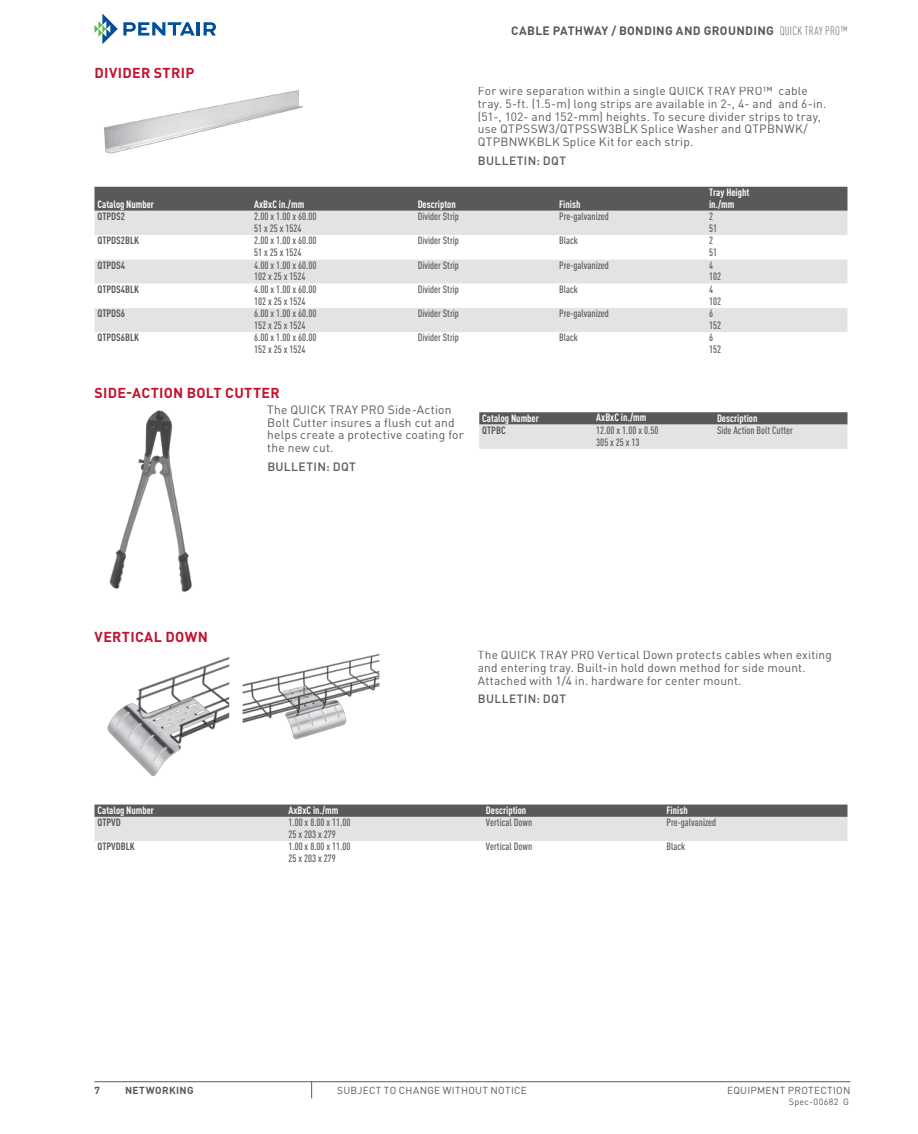
<style>
.page{position:relative;width:918px;height:1134px;background:#fff}
.page>*{position:absolute;margin:0;border:0;box-sizing:border-box;transform-origin:0 0}
.t1{font:700 14.25px "DIN Pro";letter-spacing:.02em;color:#c41230}
.t2{font:12px/12.6px "DIN Pro";letter-spacing:.015em;color:#58595b}
.t3{font:700 12px "DIN Pro";letter-spacing:.025em;color:#58595b}
.t4{font:500 12px "DIN Pro";letter-spacing:.03em;color:#58595b}
.t5{font:500 condensed 10.5px/12px "DIN Pro";color:#58595b}
.t6{font:700 condensed 10.5px/12px "DIN Pro";color:#fff}
.t7{font:700 condensed 10.5px "DIN Pro";color:#58595b}
.t8{font:10.2px "DIN Pro";letter-spacing:.025em;color:#58595b}
.t9{font:700 10.2px "DIN Pro";letter-spacing:.035em;color:#58595b}
.t10{font:9px "DIN Pro";letter-spacing:.04em;color:#58595b}
.s1{font-weight:300;font-stretch:condensed}
</style>
<div class="page">
<svg style="left:94px;top:14px;width:101px;height:30px"></svg>
<hr style="left:197px;top:22px;width:3px;height:14px;background:#035099">
<svg style="left:204px;top:22px;width:12px;height:14px"></svg>
<hr style="left:94px;top:1081px;width:756px;height:1px;background:#58595b">
<svg style="left:311px;top:1082px;width:1px;height:16px"></svg>
<img style="left:104px;top:90px;width:199px;height:64px">
<div style="left:94px;top:187px;width:754px;height:24px;background:#58595b"></div>
<div style="left:94px;top:211px;width:754px;height:24px;background:#e2e3e4"></div>
<svg style="left:94px;top:259px;width:754px;height:73px;fill:#e2e3e4"></svg>
<img style="left:109px;top:410px;width:83px;height:182px">
<svg style="left:479px;top:412px;width:369px;height:37px;background:#b5b6b7"></svg>
<img style="left:107px;top:657px;width:121px;height:120px">
<img style="left:242px;top:653px;width:138px;height:87px">
<svg style="left:94px;top:805px;width:754px;height:36px;background:#b4b5b7"></svg>
<p class="t1" style="left:95px;top:61px;width:100px">DIVIDER STRIP</p>
<p class="t3" style="left:511px;top:21px;width:338px">CABLE PATHWAY / BONDING AND GROUNDING <span class="s1">QUICK TRAY PRO™</span></p>
<p class="t2" style="left:478px;top:83px;width:350px">For wire separation within a single QUICK TRAY PRO™ cable tray. 5-ft. (1.5-m) long strips are available in 2-, 4- and and 6-in. (51-, 102- and 152-mm) heights. To secure divider strips to tray, use QTPSSW3/QTPSSW3BLK Splice Washer and QTPBNWK/ QTPBNWKBLK Splice Kit for each strip.</p>
<p class="t4" style="left:478px;top:150px;width:89px">BULLETIN: DQT</p>
<p class="t6" style="left:98px;top:197px;width:58px">Catalog Number</p>
<p class="t6" style="left:254px;top:197px;width:52px">AxBxC in./mm</p>
<p class="t6" style="left:418px;top:197px;width:40px">Descripton</p>
<p class="t6" style="left:559px;top:197px;width:23px">Finish</p>
<p class="t6" style="left:709px;top:185px;width:42px">Tray Height in./mm</p>
<p class="t7" style="left:97px;top:208px;width:29px">QTPDS2</p>
<p class="t5" style="left:254px;top:209px;width:64px">2.00 x 1.00 x 60.00<br>51 x 25 x 1524</p>
<p class="t5" style="left:418px;top:209px;width:43px">Divider Strip</p>
<p class="t5" style="left:559px;top:209px;width:51px">Pre-galvanized</p>
<p class="t5" style="left:709px;top:209px;width:10px">2<br>51</p>
<p class="t7" style="left:97px;top:233px;width:43px">QTPDS2BLK</p>
<p class="t5" style="left:254px;top:234px;width:64px">2.00 x 1.00 x 60.00<br>51 x 25 x 1524</p>
<p class="t5" style="left:418px;top:234px;width:43px">Divider Strip</p>
<p class="t5" style="left:559px;top:234px;width:20px">Black</p>
<p class="t5" style="left:709px;top:234px;width:10px">2<br>51</p>
<p class="t7" style="left:97px;top:257px;width:29px">QTPDS4</p>
<p class="t5" style="left:254px;top:258px;width:64px">4.00 x 1.00 x 60.00<br>102 x 25 x 1524</p>
<p class="t5" style="left:418px;top:258px;width:43px">Divider Strip</p>
<p class="t5" style="left:559px;top:258px;width:51px">Pre-galvanized</p>
<p class="t5" style="left:709px;top:258px;width:14px">4<br>102</p>
<p class="t7" style="left:97px;top:281px;width:43px">QTPDS4BLK</p>
<p class="t5" style="left:254px;top:282px;width:64px">4.00 x 1.00 x 60.00<br>102 x 25 x 1524</p>
<p class="t5" style="left:418px;top:282px;width:43px">Divider Strip</p>
<p class="t5" style="left:559px;top:282px;width:20px">Black</p>
<p class="t5" style="left:709px;top:282px;width:14px">4<br>102</p>
<p class="t7" style="left:97px;top:305px;width:29px">QTPDS6</p>
<p class="t5" style="left:254px;top:306px;width:64px">6.00 x 1.00 x 60.00<br>152 x 25 x 1524</p>
<p class="t5" style="left:418px;top:306px;width:43px">Divider Strip</p>
<p class="t5" style="left:559px;top:306px;width:51px">Pre-galvanized</p>
<p class="t5" style="left:709px;top:306px;width:14px">6<br>152</p>
<p class="t7" style="left:97px;top:330px;width:43px">QTPDS6BLK</p>
<p class="t5" style="left:254px;top:331px;width:64px">6.00 x 1.00 x 60.00<br>152 x 25 x 1524</p>
<p class="t5" style="left:418px;top:331px;width:43px">Divider Strip</p>
<p class="t5" style="left:559px;top:331px;width:20px">Black</p>
<p class="t5" style="left:709px;top:331px;width:14px">6<br>152</p>
<p class="t1" style="left:95px;top:381px;width:187px">SIDE-ACTION BOLT CUTTER</p>
<p class="t2" style="left:267px;top:402px;width:198px">The QUICK TRAY PRO Side-Action<br>Bolt Cutter insures a flush cut and helps create a protective coating for the new cut.</p>
<p class="t4" style="left:267px;top:457px;width:89px">BULLETIN: DQT</p>
<p class="t6" style="left:482px;top:411px;width:58px">Catalog Number</p>
<p class="t6" style="left:596px;top:411px;width:52px">AxBxC in./mm</p>
<p class="t6" style="left:717px;top:411px;width:42px">Description</p>
<p class="t7" style="left:482px;top:422px;width:25px">QTPBC</p>
<p class="t5" style="left:596px;top:423px;width:64px">12.00 x 1.00 x 0.50<br>305 x 25 x 13</p>
<p class="t5" style="left:717px;top:423px;width:77px">Side Action Bolt Cutter</p>
<p class="t1" style="left:95px;top:625px;width:115px">VERTICAL DOWN</p>
<p class="t2" style="left:478px;top:647px;width:356px">The QUICK TRAY PRO Vertical Down protects cables when exiting and entering tray. Built-in hold down method for side mount.<br>Attached with 1/4 in. hardware for center mount.</p>
<p class="t4" style="left:478px;top:689px;width:89px">BULLETIN: DQT</p>
<p class="t6" style="left:98px;top:803px;width:58px">Catalog Number</p>
<p class="t6" style="left:288px;top:803px;width:52px">AxBxC in./mm</p>
<p class="t6" style="left:486px;top:803px;width:42px">Description</p>
<p class="t6" style="left:666px;top:803px;width:23px">Finish</p>
<p class="t7" style="left:98px;top:814px;width:25px">QTPVD</p>
<p class="t5" style="left:288px;top:815px;width:64px">1.00 x 8.00 x 11.00<br>25 x 203 x 279</p>
<p class="t5" style="left:486px;top:815px;width:48px">Vertical Down</p>
<p class="t5" style="left:666px;top:815px;width:51px">Pre-galvanized</p>
<p class="t7" style="left:98px;top:839px;width:39px">QTPVDBLK</p>
<p class="t5" style="left:288px;top:840px;width:64px">1.00 x 8.00 x 11.00<br>25 x 203 x 279</p>
<p class="t5" style="left:486px;top:840px;width:48px">Vertical Down</p>
<p class="t5" style="left:666px;top:840px;width:20px">Black</p>
<p class="t9" style="left:94px;top:1081px;width:7px">7</p>
<p class="t9" style="left:125px;top:1081px;width:70px">N ETWORKING</p>
<p class="t8" style="left:337px;top:1082px;width:191px">SUBJECT TO CHANGE WITHOUT NOTICE</p>
<p class="t8" style="left:727px;top:1082px;width:125px">EQUIPMENT PROTECTION</p>
<p class="t10" style="left:789px;top:1095px;width:62px">Spec-00682 G</p>
</div>
